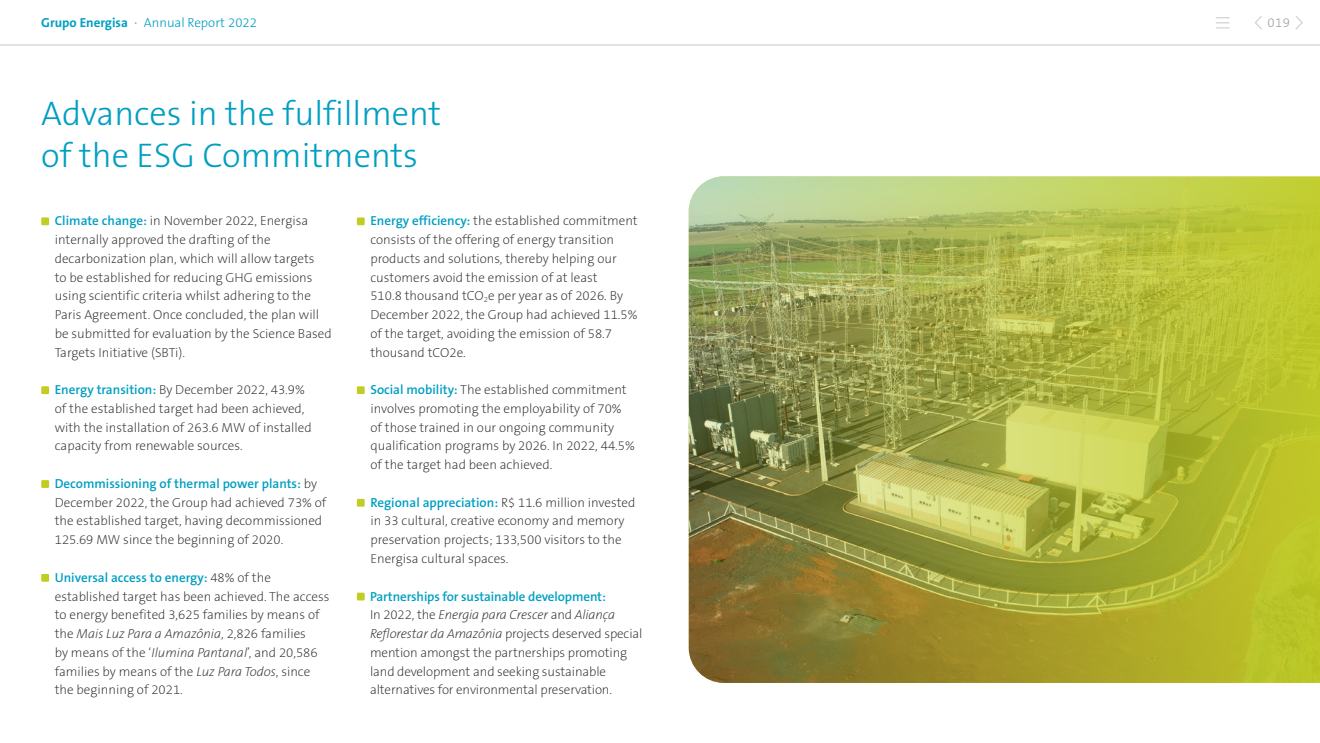
<style>
.page{position:relative;width:1320px;height:743px;background:#fff}
.page>*{position:absolute;margin:0;border:0;box-sizing:border-box;transform-origin:0 0}
.t1{font:300 34.38px/42.1px "The Sans B3";color:#009fc2}
.t2{font:200 13.12px/18.8px "The Sans B2";color:#303030}
.t3{font:600 13.12px "The Sans B6";color:#009fc2}
.t4{font:300 13.12px "The Sans B3";color:#009fc2}
.t5{font:300 13.12px "The Sans B3";color:#a2a2a2}
.s1{font-family:"The Sans B7";font-weight:700}
.s2{font-family:"The Sans B6";font-weight:600;color:#009fc2}
.s3{font-family:"The Sans B2";font-weight:200;color:#303030}
.s4{font-style:italic}
</style>
<div class="page">
<div style="left:41px;top:217px;width:8px;height:8px;background:#c2cd23"></div>
<div style="left:41px;top:386px;width:8px;height:8px;background:#c2cd23"></div>
<div style="left:41px;top:480px;width:8px;height:8px;background:#c2cd23"></div>
<div style="left:41px;top:574px;width:8px;height:7px;background:#c2cd23"></div>
<div style="left:357px;top:217px;width:8px;height:8px;background:#c2cd23"></div>
<div style="left:357px;top:386px;width:8px;height:8px;background:#c2cd23"></div>
<div style="left:357px;top:499px;width:8px;height:7px;background:#c2cd23"></div>
<div style="left:357px;top:592px;width:8px;height:8px;background:#c2cd23"></div>
<img style="left:689px;top:176px;width:631px;height:506px">
<svg style="left:0;top:16px;width:1320px;height:30px"></svg>
<p class="t4" style="left:41px;top:16px;width:217px"><span class="s1">Grupo Energisa</span> · Annual Report 2022</p>
<p class="t5" style="left:1268px;top:16px;width:24px">019</p>
<h1 class="t1" style="left:41px;top:93px;width:402px">Advances in the fulfillment of the ESG Commitments</h1>
<p class="t2" style="left:55px;top:212px;width:278px"><span class="s2">Climate change:</span> in November 2022, Energisa internally approved the drafting of the decarbonization plan, which will allow targets<br>to be established for reducing GHG emissions using scientific criteria whilst adhering to the Paris Agreement. Once concluded, the plan will be submitted for evaluation by the Science Based Targets Initiative (SBTi).</p>
<p class="t2" style="left:55px;top:381px;width:259px"><span class="s2">Energy transition:</span> By December 2022, 43.9% of the established target had been achieved, with the installation of 263.6 MW of installed capacity from renewable sources.</p>
<p class="t3" style="left:55px;top:476px;width:264px">Decommissioning of thermal power plants: <span class="s3">by</span></p>
<p class="t2" style="left:55px;top:493px;width:273px">December 2022, the Group had achieved 73% of the established target, having decommissioned<br>125.69 MW since the beginning of 2020.</p>
<p class="t3" style="left:55px;top:570px;width:218px">Universal access to energy: <span class="s3">48% of the</span></p>
<p class="t2" style="left:55px;top:587px;width:276px">established target has been achieved. The access to energy benefited 3,625 families by means of the <span class="s4">Mais Luz Para a Amazônia</span>, 2,826 families<br>by means of the ‘<span class="s4">Ilumina Pantanal</span>’, and 20,586 families by means of the <span class="s4">Luz Para Todos</span>, since the beginning of 2021.</p>
<p class="t2" style="left:370px;top:212px;width:269px"><span class="s2">Energy efficiency:</span> the established commitment consists of the offering of energy transition products and solutions, thereby helping our customers avoid the emission of at least<br>510.8 thousand tCO<sub>2</sub>e per year as of 2026. By December 2022, the Group had achieved 11.5% of the target, avoiding the emission of 58.7 thousand tCO2e.</p>
<p class="t2" style="left:370px;top:381px;width:266px"><span class="s2">Social mobility:</span> The established commitment involves promoting the employability of 70% of those trained in our ongoing community qualification programs by 2026. In 2022, 44.5% of the target had been achieved.</p>
<p class="t3" style="left:370px;top:495px;width:267px">Regional appreciation: <span class="s3">R$ 11.6 million invested</span></p>
<p class="t2" style="left:370px;top:512px;width:256px">in 33 cultural, creative economy and memory preservation projects; 133,500 visitors to the<br>Energisa cultural spaces.</p>
<p class="t3" style="left:370px;top:589px;width:237px">Partnerships for sustainable development:</p>
<p class="t2" style="left:370px;top:606px;width:274px">In 2022, the <span class="s4">Energia para Crescer</span> and <span class="s4">Aliança Reflorestar da Amazônia</span> projects deserved special mention amongst the partnerships promoting land development and seeking sustainable alternatives for environmental preservation.</p>
</div>
